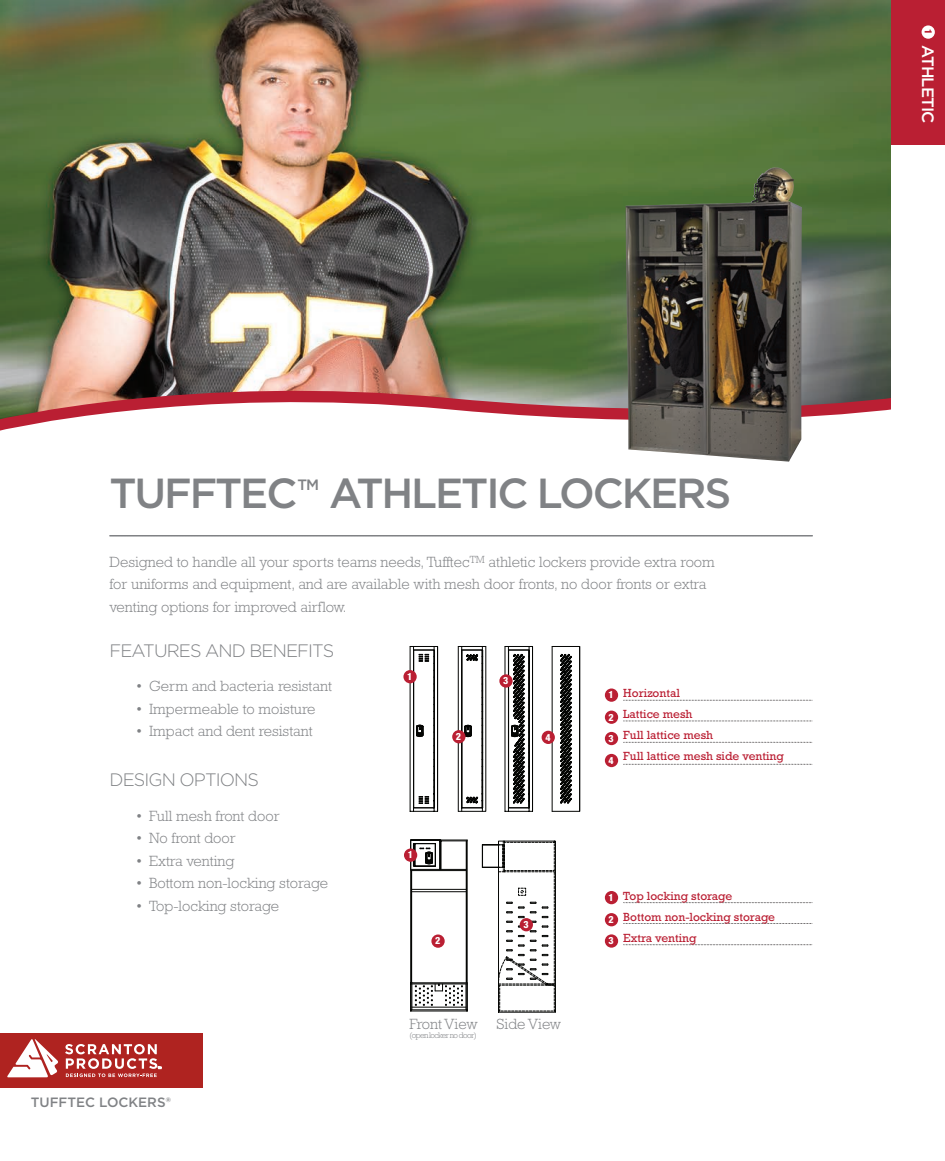
<style>
.page{position:relative;width:945px;height:1161px;background:#fff}
.page>*{position:absolute;margin:0;border:0;box-sizing:border-box;transform-origin:0 0}
.t1{font:500 42px "Gotham";letter-spacing:-.05em;color:#808285}
.t2{font:300 18px "Gotham";letter-spacing:-.05em;color:#808285}
.t3{font:500 16.5px "Gotham";letter-spacing:-.05em;color:#fff}
.t4{font:300 15px/22.5px "Rockwell Std";color:#808285}
.t5{font:500 15px "Gotham";color:#808285}
.t6{font:500 13.5px "Gotham";color:#808285}
.t7{font:12px/21px "Rockwell Std";color:#ba1f33}
.t8{font:800 condensed 9.9px "Helvetica Neue LT Std";color:#fff}
.t9{font:800 condensed 9.9px "Helvetica Neue LT Std";color:#ba1f33}
.t10{font:300 8.25px "Rockwell Std";letter-spacing:-.075em;color:#808285}
</style>
<div class="page">
<img style="left:0;top:0;width:891px;height:374px">
<img style="left:0;top:374px;width:891px;height:11px">
<div style="left:891px;top:0;width:54px;height:145px;background:#ba1f33"></div>
<svg style="left:110px;top:536px;width:703px;height:1px"></svg>
<div style="left:0;top:1034px;width:202px;height:54px;background:#af2320"></div>
<svg style="left:7px;top:1039px;width:51px;height:38px"></svg>
<svg style="left:65px;top:1044px;width:96px;height:33px"></svg>
<svg style="left:0;top:385px;width:891px;height:46px"></svg>
<img style="left:626px;top:167px;width:176px;height:295px">
<hr style="left:410px;top:646px;width:1px;height:165px;background:#040503">
<hr style="left:434px;top:650px;width:1px;height:158px;background:#040503">
<hr style="left:413px;top:650px;width:1px;height:158px;background:#040503">
<hr style="left:437px;top:646px;width:1px;height:165px;background:#040503">
<svg style="left:410px;top:646px;width:27px;height:18px"></svg>
<svg style="left:410px;top:794px;width:28px;height:18px"></svg>
<svg style="left:416px;top:725px;width:8px;height:12px"></svg>
<svg style="left:452px;top:646px;width:35px;height:166px"></svg>
<svg style="left:458px;top:646px;width:28px;height:166px"></svg>
<svg style="left:505px;top:646px;width:28px;height:166px"></svg>
<svg style="left:546px;top:646px;width:35px;height:166px"></svg>
<svg style="left:552px;top:646px;width:28px;height:166px"></svg>
<hr style="left:412px;top:889px;width:54px;height:1px;background:#040503">
<hr style="left:412px;top:891px;width:54px;height:1px;background:#040503">
<hr style="left:411px;top:869px;width:55px;height:1px;background:#040503">
<hr style="left:411px;top:870px;width:55px;height:1px;background:#040503">
<hr style="left:411px;top:1011px;width:56px;height:1px;background:#040503">
<hr style="left:411px;top:871px;width:1px;height:112px;background:#040503">
<hr style="left:467px;top:840px;width:1px;height:171px;background:#040503">
<hr style="left:466px;top:841px;width:1px;height:142px;background:#040503">
<svg style="left:411px;top:983px;width:57px;height:28px"></svg>
<svg style="left:411px;top:840px;width:56px;height:29px"></svg>
<svg style="left:482px;top:841px;width:74px;height:171px"></svg>
<svg style="left:623px;top:700px;width:190px;height:1px"></svg>
<svg style="left:623px;top:721px;width:190px;height:1px"></svg>
<svg style="left:623px;top:742px;width:189px;height:1px"></svg>
<div style="left:605px;top:711px;width:13px;height:13px;background:#ba1f33;border-radius:50%"></div>
<div style="left:452px;top:730px;width:13px;height:13px;background:#ba1f33;border-radius:50%"></div>
<div style="left:605px;top:689px;width:13px;height:13px;background:#ba1f33;border-radius:50%"></div>
<div style="left:403px;top:670px;width:14px;height:13px;background:#ba1f33;border-radius:50%"></div>
<div style="left:605px;top:732px;width:13px;height:13px;background:#ba1f33;border-radius:50%"></div>
<div style="left:499px;top:674px;width:14px;height:14px;background:#ba1f33;border-radius:50%"></div>
<div style="left:605px;top:754px;width:13px;height:13px;background:#ba1f33;border-radius:50%"></div>
<div style="left:542px;top:731px;width:13px;height:13px;background:#ba1f33;border-radius:50%"></div>
<svg style="left:623px;top:764px;width:190px;height:1px"></svg>
<svg style="left:623px;top:902px;width:190px;height:1px"></svg>
<svg style="left:623px;top:923px;width:190px;height:1px"></svg>
<svg style="left:623px;top:944px;width:189px;height:1px"></svg>
<div style="left:605px;top:913px;width:13px;height:13px;background:#ba1f33;border-radius:50%"></div>
<div style="left:431px;top:935px;width:14px;height:13px;background:#ba1f33;border-radius:50%"></div>
<div style="left:605px;top:891px;width:13px;height:13px;background:#ba1f33;border-radius:50%"></div>
<div style="left:404px;top:849px;width:13px;height:13px;background:#ba1f33;border-radius:50%"></div>
<div style="left:605px;top:934px;width:13px;height:14px;background:#ba1f33;border-radius:50%"></div>
<div style="left:520px;top:918px;width:13px;height:13px;background:#ba1f33;border-radius:50%"></div>
<div style="left:922px;top:25px;width:13px;height:14px;background:#fff;border-radius:50%"></div>
<p class="t9" style="left:932px;top:29px;width:7px;rotate:90deg">1</p>
<p class="t3" style="left:934px;top:45px;width:80px;rotate:90deg">ATHLETIC</p>
<h1 class="t1" style="left:109px;top:478px;width:189px">TUFFTEC</h1>
<p class="t5" style="left:297px;top:479px;width:23px">TM</p>
<h1 class="t1" style="left:329px;top:478px;width:404px">ATHLETIC LOCKERS</h1>
<p class="t4" style="left:109px;top:552px;width:607px">Designed to handle all your sports teams needs, Tufftec<sup>TM</sup> athletic lockers provide extra room for uniforms and equipment, and are available with mesh door fronts, no door fronts or extra venting options for improved airflow.</p>
<p class="t2" style="left:110px;top:644px;width:226px">FEATURES AND BENEFITS</p>
<p class="t4" style="left:135px;top:677px;width:198px">• Germ and bacteria resistant</p>
<p class="t4" style="left:135px;top:699px;width:181px">• Impermeable to moisture</p>
<p class="t4" style="left:135px;top:722px;width:179px">• Impact and dent resistant</p>
<p class="t2" style="left:110px;top:773px;width:151px">DESIGN OPTIONS</p>
<p class="t4" style="left:135px;top:806px;width:146px">• Full mesh front door</p>
<p class="t4" style="left:135px;top:828px;width:102px">• No front door</p>
<p class="t4" style="left:135px;top:851px;width:100px">• Extra venting</p>
<p class="t4" style="left:135px;top:873px;width:194px">• Bottom non-locking storage</p>
<p class="t4" style="left:135px;top:896px;width:145px">• Top-locking storage</p>
<p class="t8" style="left:407px;top:673px;width:7px">1</p>
<p class="t8" style="left:503px;top:677px;width:7px">3</p>
<p class="t7" style="left:623px;top:684px;width:162px">Horizontal<br>Lattice mesh<br>Full lattice mesh<br>Full lattice mesh side venting</p>
<p class="t8" style="left:609px;top:691px;width:7px">1</p>
<p class="t8" style="left:609px;top:713px;width:7px">2</p>
<p class="t8" style="left:456px;top:733px;width:7px">2</p>
<p class="t8" style="left:545px;top:734px;width:7px">4</p>
<p class="t8" style="left:609px;top:735px;width:7px">3</p>
<p class="t8" style="left:609px;top:757px;width:7px">4</p>
<p class="t8" style="left:408px;top:851px;width:7px">1</p>
<p class="t7" style="left:623px;top:887px;width:153px">Top locking storage<br>Bottom non-locking storage<br>Extra venting</p>
<p class="t8" style="left:609px;top:894px;width:7px">1</p>
<p class="t8" style="left:609px;top:916px;width:7px">2</p>
<p class="t8" style="left:523px;top:921px;width:7px">3</p>
<p class="t8" style="left:609px;top:937px;width:7px">3</p>
<p class="t8" style="left:435px;top:937px;width:7px">2</p>
<p class="t6" style="left:31px;top:1098px;width:142px">TUFFTEC LOCKERS®</p>
<p class="t4" style="left:410px;top:1015px;width:70px">Front View</p>
<p class="t10" style="left:410px;top:1033px;width:69px">(open locker no door)</p>
<p class="t4" style="left:496px;top:1015px;width:66px">Side View</p>
</div>
